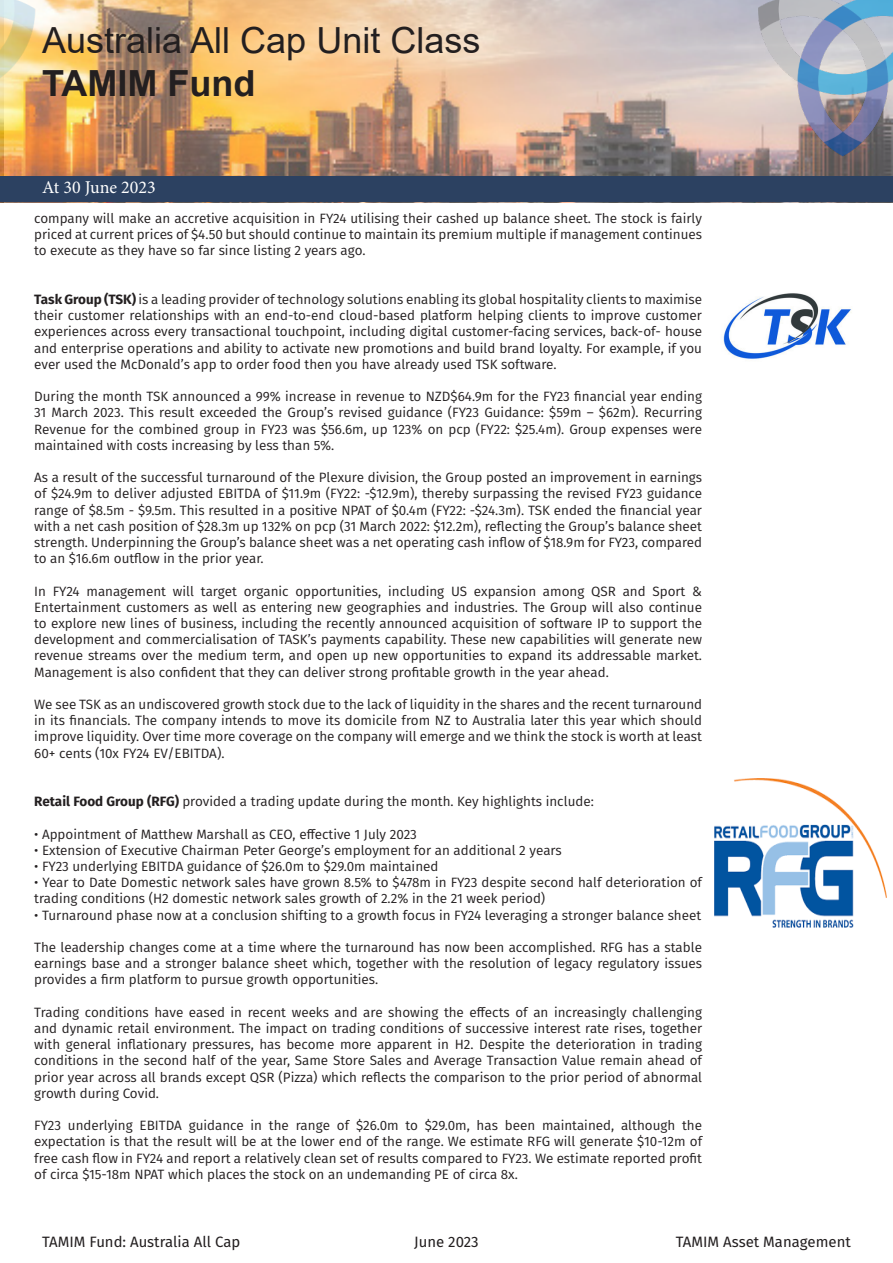
<style>
.page{position:relative;width:893px;height:1263px;background:#fff}
.page>*{position:absolute;margin:0;border:0;box-sizing:border-box;transform-origin:0 0}
.t1{font:36px "Arial";color:#231f20}
.t2{font:700 36px "Arial";color:#231f20}
.t3{font:18px "Minion Pro";color:#fff}
.t4{font:15px "Fira Sans";color:#231f20}
.t5{font:13.5px/16.2px "Fira Sans";color:#231f20;text-align:justify}
.s1{font-weight:700}
</style>
<div class="page">
<img style="left:0;top:0;width:725px;height:176px">
<div style="left:0;top:176px;width:893px;height:26px;background:#2c4161"></div>
<img style="left:725px;top:0;width:168px;height:176px">
<img style="left:723px;top:293px;width:129px;height:66px">
<img style="left:715px;top:778px;width:171px;height:149px">
<p class="t1" style="left:42px;top:16px;width:440px">Australia All Cap Unit Class</p>
<p class="t2" style="left:42px;top:58px;width:215px">TAMIM Fund</p>
<p class="t3" style="left:42px;top:175px;width:115px">At 30 June 2023</p>
<p class="t5" style="left:34px;top:210px;width:669px">company will make an accretive acquisition in FY24 utilising their cashed up balance sheet. The stock is fairly priced at current prices of $4.50 but should continue to maintain its premium multiple if management continues to execute as they have so far since listing 2 years ago.</p>
<p class="t5" style="left:34px;top:291px;width:669px"><span class="s1">Task Group (TSK)</span> is a leading provider of technology solutions enabling its global hospitality clients to maximise their customer relationships with an end-to-end cloud-based platform helping clients to improve customer experiences across every transactional touchpoint, including digital customer-facing services, back-of- house and enterprise operations and ability to activate new promotions and build brand loyalty. For example, if you ever used the McDonald’s app to order food then you have already used TSK software.</p>
<p class="t5" style="left:34px;top:388px;width:669px">During the month TSK announced a 99% increase in revenue to NZD$64.9m for the FY23 financial year ending 31 March 2023. This result exceeded the Group’s revised guidance (FY23 Guidance: $59m – $62m). Recurring Revenue for the combined group in FY23 was $56.6m, up 123% on pcp (FY22: $25.4m). Group expenses were maintained with costs increasing by less than 5%.</p>
<p class="t5" style="left:34px;top:469px;width:669px">As a result of the successful turnaround of the Plexure division, the Group posted an improvement in earnings of $24.9m to deliver adjusted EBITDA of $11.9m (FY22: -$12.9m), thereby surpassing the revised FY23 guidance range of $8.5m - $9.5m. This resulted in a positive NPAT of $0.4m (FY22: -$24.3m). TSK ended the financial year with a net cash position of $28.3m up 132% on pcp (31 March 2022: $12.2m), reflecting the Group’s balance sheet strength. Underpinning the Group’s balance sheet was a net operating cash inflow of $18.9m for FY23, compared to an $16.6m outflow in the prior year.</p>
<p class="t5" style="left:34px;top:582px;width:669px">In FY24 management will target organic opportunities, including US expansion among QSR and Sport &amp; Entertainment customers as well as entering new geographies and industries. The Group will also continue to explore new lines of business, including the recently announced acquisition of software IP to support the development and commercialisation of TASK’s payments capability. These new capabilities will generate new revenue streams over the medium term, and open up new opportunities to expand its addressable market.<br>Management is also confident that they can deliver strong profitable growth in the year ahead.</p>
<p class="t5" style="left:34px;top:696px;width:669px">We see TSK as an undiscovered growth stock due to the lack of liquidity in the shares and the recent turnaround in its financials. The company intends to move its domicile from NZ to Australia later this year which should improve liquidity. Over time more coverage on the company will emerge and we think the stock is worth at least 60+ cents (10x FY24 EV/EBITDA).</p>
<p class="t5" style="left:34px;top:793px;width:561px"><span class="s1">Retail Food Group (RFG)</span> provided a trading update during the month. Key highlights include:</p>
<p class="t5" style="left:34px;top:825px;width:384px">• Appointment of Matthew Marshall as CEO, effective 1 July 2023</p>
<p class="t5" style="left:34px;top:842px;width:529px">• Extension of Executive Chairman Peter George’s employment for an additional 2 years</p>
<p class="t5" style="left:34px;top:858px;width:406px">• FY23 underlying EBITDA guidance of $26.0m to $29.0m maintained</p>
<p class="t5" style="left:34px;top:874px;width:669px">• Year to Date Domestic network sales have grown 8.5% to $478m in FY23 despite second half deterioration of trading conditions (H2 domestic network sales growth of 2.2% in the 21 week period)</p>
<p class="t5" style="left:34px;top:906px;width:668px">• Turnaround phase now at a conclusion shifting to a growth focus in FY24 leveraging a stronger balance sheet</p>
<p class="t5" style="left:34px;top:939px;width:669px">The leadership changes come at a time where the turnaround has now been accomplished. RFG has a stable earnings base and a stronger balance sheet which, together with the resolution of legacy regulatory issues provides a firm platform to pursue growth opportunities.</p>
<p class="t5" style="left:34px;top:1004px;width:669px">Trading conditions have eased in recent weeks and are showing the effects of an increasingly challenging and dynamic retail environment. The impact on trading conditions of successive interest rate rises, together with general inflationary pressures, has become more apparent in H2. Despite the deterioration in trading conditions in the second half of the year, Same Store Sales and Average Transaction Value remain ahead of prior year across all brands except QSR (Pizza) which reflects the comparison to the prior period of abnormal growth during Covid.</p>
<p class="t5" style="left:34px;top:1117px;width:669px">FY23 underlying EBITDA guidance in the range of $26.0m to $29.0m, has been maintained, although the expectation is that the result will be at the lower end of the range. We estimate RFG will generate $10-12m of free cash flow in FY24 and report a relatively clean set of results compared to FY23. We estimate reported profit of circa $15-18m NPAT which places the stock on an undemanding PE of circa 8x.</p>
<p class="t4" style="left:42px;top:1230px;width:200px">TAMIM Fund: Australia All Cap</p>
<p class="t4" style="left:414px;top:1230px;width:66px">June 2023</p>
<p class="t4" style="left:676px;top:1230px;width:176px">TAMIM Asset Management</p>
</div>
